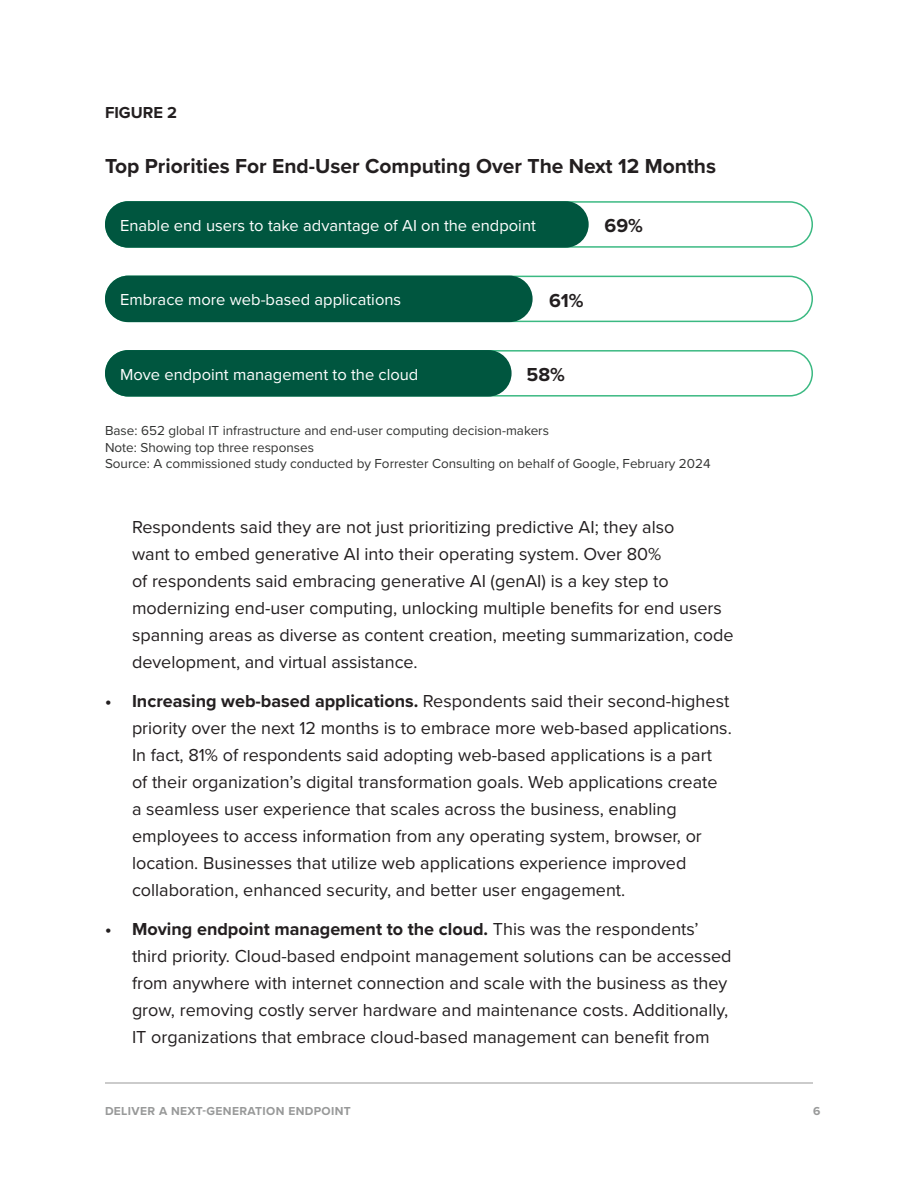
<style>
.page{position:relative;width:918px;height:1188px;background:#fff}
.page>*{position:absolute;margin:0;border:0;box-sizing:border-box;transform-origin:0 0}
.Figure_Title{font:700 21px "Proxima Nova";color:#231f20}
.Figure_Data_Number{font:700 19.5px "Proxima Nova";color:#231f20}
.Body_Copy__p{font:18px/27px "Proxima Nova";color:#231f20}
.Figure_Legend_Label{font:16.5px "Proxima Nova";color:#fff}
.Figure_Number{font:700 16.5px "Proxima Nova";color:#231f20}
.Base_Source{font:13.5px "Proxima Nova";color:#323332}
.t1{font:700 12px "Proxima Nova";letter-spacing:.03em;color:#989999}
.s1{font-weight:700}
</style>
<div class="page">
<div style="left:105px;top:201px;width:708px;height:47px;border:2px solid #3bb982;border-radius:22px"></div>
<div style="left:105px;top:201px;width:484px;height:47px;background:#00563f;border-radius:23px"></div>
<div style="left:105px;top:276px;width:708px;height:46px;border:2px solid #3bb982;border-radius:22px"></div>
<div style="left:105px;top:276px;width:428px;height:46px;background:#00563f;border-radius:23px"></div>
<div style="left:105px;top:350px;width:708px;height:47px;border:2px solid #3bb982;border-radius:22px"></div>
<div style="left:105px;top:350px;width:407px;height:47px;background:#00563f;border-radius:23px"></div>
<hr style="left:105px;top:1083px;width:708px;height:1px;background:#989999">
<p class="Figure_Number" style="left:105px;top:100px;width:74px">FIGURE 2</p>
<p class="Figure_Title" style="left:105px;top:151px;width:613px">Top Priorities For End-User Computing Over The Next 12 Months</p>
<p class="Figure_Legend_Label" style="left:120px;top:213px;width:417px">Enable end users to take advantage of AI on the endpoint</p>
<p class="Figure_Data_Number" style="left:604px;top:211px;width:40px">69%</p>
<p class="Figure_Legend_Label" style="left:120px;top:288px;width:283px">Embrace more web-based applications</p>
<p class="Figure_Data_Number" style="left:549px;top:286px;width:36px">61%</p>
<p class="Figure_Legend_Label" style="left:120px;top:362px;width:300px">Move endpoint management to the cloud</p>
<p class="Figure_Data_Number" style="left:526px;top:360px;width:40px">58%</p>
<p class="Base_Source" style="left:105px;top:421px;width:446px">Base: 652 global IT infrastructure and end-user computing decision-makers</p>
<p class="Base_Source" style="left:105px;top:437px;width:211px">Note: Showing top three responses</p>
<p class="Base_Source" style="left:105px;top:454px;width:607px">Source: A commissioned study conducted by Forrester Consulting on behalf of Google, February 2024</p>
<p class="Body_Copy__p" style="left:132px;top:513px;width:603px">Respondents said they are not just prioritizing predictive AI; they also<br>want to embed generative AI into their operating system. Over 80%<br>of respondents said embracing generative AI (genAI) is a key step to modernizing end-user computing, unlocking multiple benefits for end users spanning areas as diverse as content creation, meeting summarization, code development, and virtual assistance.</p>
<p class="Body_Copy__p" style="left:132px;top:687px;width:601px;text-indent:-27px"><span class="s1">• Increasing web-based applications.</span> Respondents said their second‑highest priority over the next 12 months is to embrace more web‑based applications.<br>In fact, 81% of respondents said adopting web‑based applications is a part of their organization’s digital transformation goals. Web applications create<br>a seamless user experience that scales across the business, enabling employees to access information from any operating system, browser, or location. Businesses that utilize web applications experience improved collaboration, enhanced security, and better user engagement.</p>
<p class="Body_Copy__p" style="left:132px;top:915px;width:601px;text-indent:-27px"><span class="s1">• Moving endpoint management to the cloud.</span> This was the respondents’ third priority. Cloud-based endpoint management solutions can be accessed from anywhere with internet connection and scale with the business as they grow, removing costly server hardware and maintenance costs. Additionally, IT organizations that embrace cloud‑based management can benefit from</p>
<p class="t1" style="left:105px;top:1102px;width:247px">DELIVER A NEXT-GENERATION ENDPOINT</p>
<p class="t1" style="left:813px;top:1102px;width:9px">6</p>
</div>
